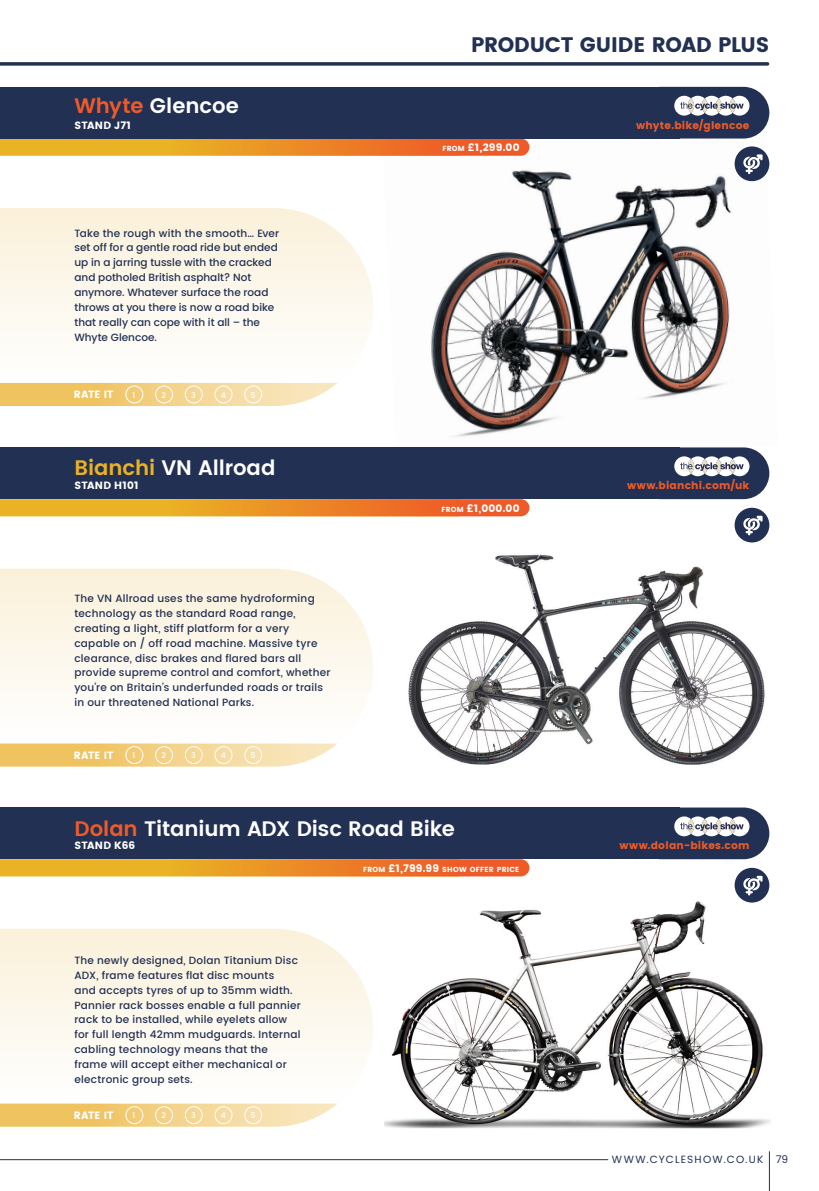
<style>
.page{position:relative;width:819px;height:1191px;background:#fff}
.page>*{position:absolute;margin:0;border:0;box-sizing:border-box;transform-origin:0 0}
.t1{font:600 21px "Poppins";letter-spacing:-.005em;color:#fff}
.t2{font:700 21px "Poppins";letter-spacing:-.01em;color:#223053}
.t3{font:500 10.5px/14.9px "Poppins";letter-spacing:.02em;color:#223053}
.t4{font:500 10.5px/14.9px "Poppins";color:#223053}
.t5{font:700 10.5px "Poppins";letter-spacing:.01em;color:#fff}
.t6{font:700 10.5px "Poppins";letter-spacing:.02em;color:#ef5b28}
.t7{font:10.5px "Poppins";letter-spacing:.11em;color:#223053}
.t8{font:700 10.5px "Poppins";color:#fff}
.t9{font:500 7.88px "Poppins";color:#fff}
.t10{font:700 7.35px "Poppins";letter-spacing:.025em;color:#fff}
.s1{color:#ef5b28}
.s2{font-size:7.35px}
.s3{color:#eab225}
.s4{font-size:10.5px}
</style>
<div class="page">
<img style="left:385px;top:877px;width:385px;height:252px">
<img style="left:385px;top:499px;width:385px;height:266px">
<img style="left:430px;top:138px;width:340px;height:299px">
<hr style="left:769px;top:1151px;width:1px;height:40px;background:#223053">
<hr style="left:0;top:1159px;width:608px;height:1px;background:#223053">
<svg style="left:0;top:62px;width:767px;height:4px;background:#3d4968"></svg>
<svg style="left:0;top:383px;width:337px;height:23px;background:#f4d48f"></svg>
<svg style="left:0;top:208px;width:373px;height:126px;fill:#fcf6e8"></svg>
<svg style="left:0;top:138px;width:529px;height:18px;background:#e08a2b"></svg>
<div style="left:0;top:87px;width:679px;height:51px;background:#223053"></div>
<div style="left:126px;top:386px;width:17px;height:17px;border:1px solid #fff;border-radius:50%"></div>
<div style="left:155px;top:386px;width:18px;height:17px;border:1px solid #fff;border-radius:50%"></div>
<div style="left:185px;top:386px;width:17px;height:17px;border:1px solid #fff;border-radius:50%"></div>
<div style="left:215px;top:386px;width:17px;height:17px;border:1px solid #fff;border-radius:50%"></div>
<div style="left:244px;top:386px;width:18px;height:17px;border:1px solid #fff;border-radius:50%"></div>
<svg style="left:674px;top:87px;width:95px;height:51px"></svg>
<div style="left:734px;top:146px;width:35px;height:35px;background:#223053;border-radius:50%"></div>
<svg style="left:743px;top:154px;width:19px;height:20px"></svg>
<div style="left:734px;top:508px;width:35px;height:34px;background:#223053;border-radius:50%"></div>
<svg style="left:743px;top:516px;width:19px;height:19px"></svg>
<div style="left:734px;top:868px;width:35px;height:34px;background:#223053;border-radius:50%"></div>
<svg style="left:743px;top:875px;width:19px;height:20px"></svg>
<svg style="left:0;top:743px;width:337px;height:23px;background:#f4d591"></svg>
<svg style="left:0;top:1103px;width:337px;height:23px;background:#f4d592"></svg>
<svg style="left:0;top:568px;width:373px;height:126px;fill:#fcf6e8"></svg>
<svg style="left:0;top:929px;width:373px;height:125px;fill:#fcf6e8"></svg>
<svg style="left:0;top:499px;width:529px;height:17px;background:#eb8f27"></svg>
<svg style="left:0;top:859px;width:529px;height:17px;background:#eb9028"></svg>
<div style="left:0;top:447px;width:679px;height:52px;background:#223053"></div>
<div style="left:0;top:807px;width:679px;height:52px;background:#223053"></div>
<div style="left:126px;top:746px;width:17px;height:17px;border:1px solid #fff;border-radius:50%"></div>
<div style="left:126px;top:1106px;width:17px;height:17px;border:1px solid #fff;border-radius:50%"></div>
<div style="left:155px;top:746px;width:18px;height:17px;border:1px solid #fff;border-radius:50%"></div>
<div style="left:155px;top:1106px;width:18px;height:17px;border:1px solid #fff;border-radius:50%"></div>
<div style="left:185px;top:746px;width:17px;height:17px;border:1px solid #fff;border-radius:50%"></div>
<div style="left:185px;top:1106px;width:17px;height:17px;border:1px solid #fff;border-radius:50%"></div>
<div style="left:215px;top:746px;width:17px;height:17px;border:1px solid #fff;border-radius:50%"></div>
<div style="left:215px;top:1106px;width:17px;height:17px;border:1px solid #fff;border-radius:50%"></div>
<div style="left:244px;top:746px;width:18px;height:17px;border:1px solid #fff;border-radius:50%"></div>
<div style="left:244px;top:1106px;width:18px;height:17px;border:1px solid #fff;border-radius:50%"></div>
<svg style="left:674px;top:447px;width:95px;height:52px"></svg>
<svg style="left:674px;top:807px;width:95px;height:52px"></svg>
<h1 class="t2" style="left:471px;top:33px;width:300px">PRODUCT GUIDE ROAD PLUS</h1>
<h1 class="t1" style="left:74px;top:90px;width:166px"><span class="s1">Whyte</span> Glencoe</h1>
<p class="t5" style="left:74px;top:119px;width:58px">STAND J71</p>
<p class="t6" style="left:636px;top:119px;width:115px">whyte.bike/glencoe</p>
<p class="t4" style="left:74px;top:226px;width:206px">Take the rough with the smooth… Ever set off for a gentle road ride but ended up in a jarring tussle with the cracked and potholed British asphalt? Not anymore. Whatever surface the road throws at you there is now a road bike that really can cope with it all – the Whyte Glencoe.</p>
<p class="t5" style="left:74px;top:389px;width:41px">RATE IT</p>
<p class="t9" style="left:133px;top:389px;width:4px">1</p>
<p class="t9" style="left:161px;top:389px;width:6px">2</p>
<p class="t9" style="left:191px;top:389px;width:6px">3</p>
<p class="t9" style="left:221px;top:389px;width:7px">4</p>
<p class="t9" style="left:250px;top:389px;width:7px">5</p>
<p class="t5" style="left:442px;top:141px;width:79px"><span class="s2">FROM</span> £1,299.00</p>
<h1 class="t1" style="left:74px;top:452px;width:202px"><span class="s3">Bianchi</span> VN Allroad</h1>
<p class="t5" style="left:74px;top:479px;width:66px">STAND H101</p>
<p class="t6" style="left:627px;top:479px;width:124px">www.bianchi.com/uk</p>
<p class="t3" style="left:74px;top:591px;width:257px">The VN Allroad uses the same hydroforming technology as the standard Road range, creating a light, stiff platform for a very capable on / off road machine. Massive tyre clearance, disc brakes and flared bars all provide supreme control and comfort, whether you’re on Britain’s underfunded roads or trails in our threatened National Parks.</p>
<p class="t5" style="left:74px;top:749px;width:41px">RATE IT</p>
<p class="t9" style="left:133px;top:750px;width:4px">1</p>
<p class="t9" style="left:161px;top:750px;width:6px">2</p>
<p class="t9" style="left:191px;top:750px;width:6px">3</p>
<p class="t9" style="left:221px;top:750px;width:7px">4</p>
<p class="t9" style="left:250px;top:750px;width:7px">5</p>
<p class="t8" style="left:441px;top:502px;width:80px"><span class="s2">FROM</span> £1,000.00</p>
<h1 class="t1" style="left:74px;top:813px;width:382px"><span class="s1">Dolan</span> Titanium ADX Disc Road Bike</h1>
<p class="t5" style="left:74px;top:839px;width:62px">STAND K66</p>
<p class="t6" style="left:619px;top:839px;width:132px">www.dolan-bikes.com</p>
<p class="t3" style="left:74px;top:953px;width:228px">The newly designed, Dolan Titanium Disc ADX, frame features flat disc mounts<br>and accepts tyres of up to 35mm width.<br>Pannier rack bosses enable a full pannier rack to be installed, while eyelets allow for full length 42mm mudguards. Internal cabling technology means that the frame will accept either mechanical or electronic group sets.</p>
<p class="t5" style="left:74px;top:1109px;width:41px">RATE IT</p>
<p class="t9" style="left:133px;top:1109px;width:4px">1</p>
<p class="t9" style="left:161px;top:1109px;width:6px">2</p>
<p class="t9" style="left:191px;top:1109px;width:6px">3</p>
<p class="t9" style="left:221px;top:1109px;width:7px">4</p>
<p class="t9" style="left:250px;top:1109px;width:7px">5</p>
<p class="t10" style="left:363px;top:865px;width:158px">FROM <span class="s4">£1,799.99</span> SHOW OFFER PRICE</p>
<p class="t7" style="left:612px;top:1151px;width:178px">WWW.CYCLESHOW.CO.UK 79</p>
</div>
